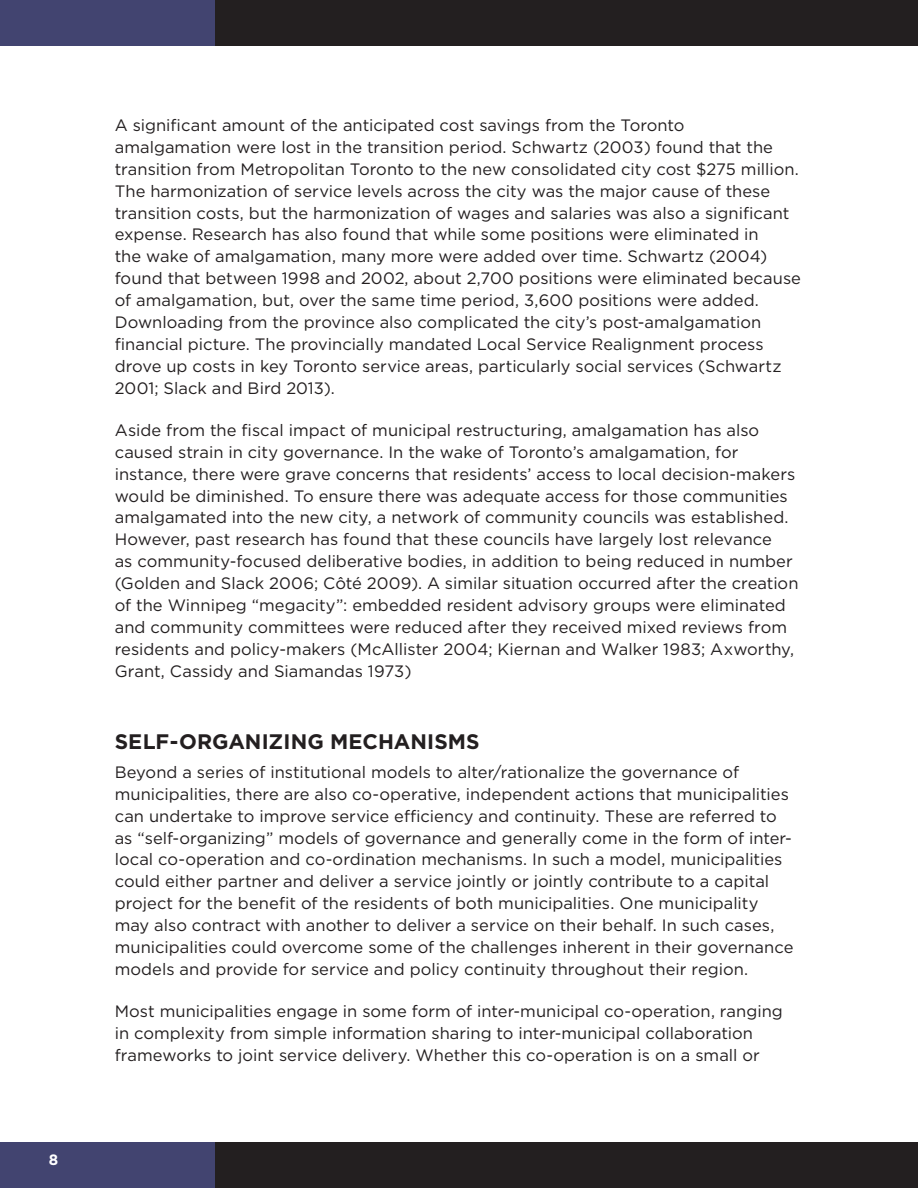
<style>
.page{position:relative;width:918px;height:1188px;background:#fff}
.page>*{position:absolute;margin:0;border:0;box-sizing:border-box;transform-origin:0 0}
.t1{font:700 21px "Gotham";color:#231f20}
.t2{font:16.5px/21.9px "Gotham";color:#231f20}
.t3{font:700 15px "Gotham";color:#fff}
</style>
<div class="page">
<div style="left:0;top:1143px;width:215px;height:45px;background:#424470"></div>
<div style="left:0;top:0;width:215px;height:45px;background:#424470"></div>
<div style="left:215px;top:1143px;width:703px;height:45px;background:#231f20"></div>
<div style="left:215px;top:0;width:703px;height:45px;background:#231f20"></div>
<p class="t3" style="left:49px;top:1150px;width:11px">8</p>
<p class="t2" style="left:115px;top:114px;width:688px">A significant amount of the anticipated cost savings from the Toronto amalgamation were lost in the transition period. Schwartz (2003) found that the transition from Metropolitan Toronto to the new consolidated city cost $275 million.<br>The harmonization of service levels across the city was the major cause of these transition costs, but the harmonization of wages and salaries was also a significant expense. Research has also found that while some positions were eliminated in<br>the wake of amalgamation, many more were added over time. Schwartz (2004) found that between 1998 and 2002, about 2,700 positions were eliminated because of amalgamation, but, over the same time period, 3,600 positions were added.<br>Downloading from the province also complicated the city’s post-amalgamation financial picture. The provincially mandated Local Service Realignment process drove up costs in key Toronto service areas, particularly social services (Schwartz 2001; Slack and Bird 2013).</p>
<p class="t2" style="left:115px;top:419px;width:685px">Aside from the fiscal impact of municipal restructuring, amalgamation has also caused strain in city governance. In the wake of Toronto’s amalgamation, for instance, there were grave concerns that residents’ access to local decision-makers would be diminished. To ensure there was adequate access for those communities amalgamated into the new city, a network of community councils was established.<br>However, past research has found that these councils have largely lost relevance<br>as community-focused deliberative bodies, in addition to being reduced in number (Golden and Slack 2006; Côté 2009). A similar situation occurred after the creation of the Winnipeg “megacity”: embedded resident advisory groups were eliminated and community committees were reduced after they received mixed reviews from residents and policy-makers (McAllister 2004; Kiernan and Walker 1983; Axworthy, Grant, Cassidy and Siamandas 1973)</p>
<p class="t1" style="left:115px;top:728px;width:367px">SELF-ORGANIZING MECHANISMS</p>
<p class="t2" style="left:115px;top:761px;width:680px">Beyond a series of institutional models to alter/rationalize the governance of municipalities, there are also co-operative, independent actions that municipalities can undertake to improve service efficiency and continuity. These are referred to as “self-organizing” models of governance and generally come in the form of inter&shy;local co-operation and co-ordination mechanisms. In such a model, municipalities could either partner and deliver a service jointly or jointly contribute to a capital project for the benefit of the residents of both municipalities. One municipality may also contract with another to deliver a service on their behalf. In such cases, municipalities could overcome some of the challenges inherent in their governance models and provide for service and policy continuity throughout their region.</p>
<p class="t2" style="left:115px;top:1000px;width:670px">Most municipalities engage in some form of inter-municipal co-operation, ranging in complexity from simple information sharing to inter-municipal collaboration frameworks to joint service delivery. Whether this co-operation is on a small or</p>
</div>
